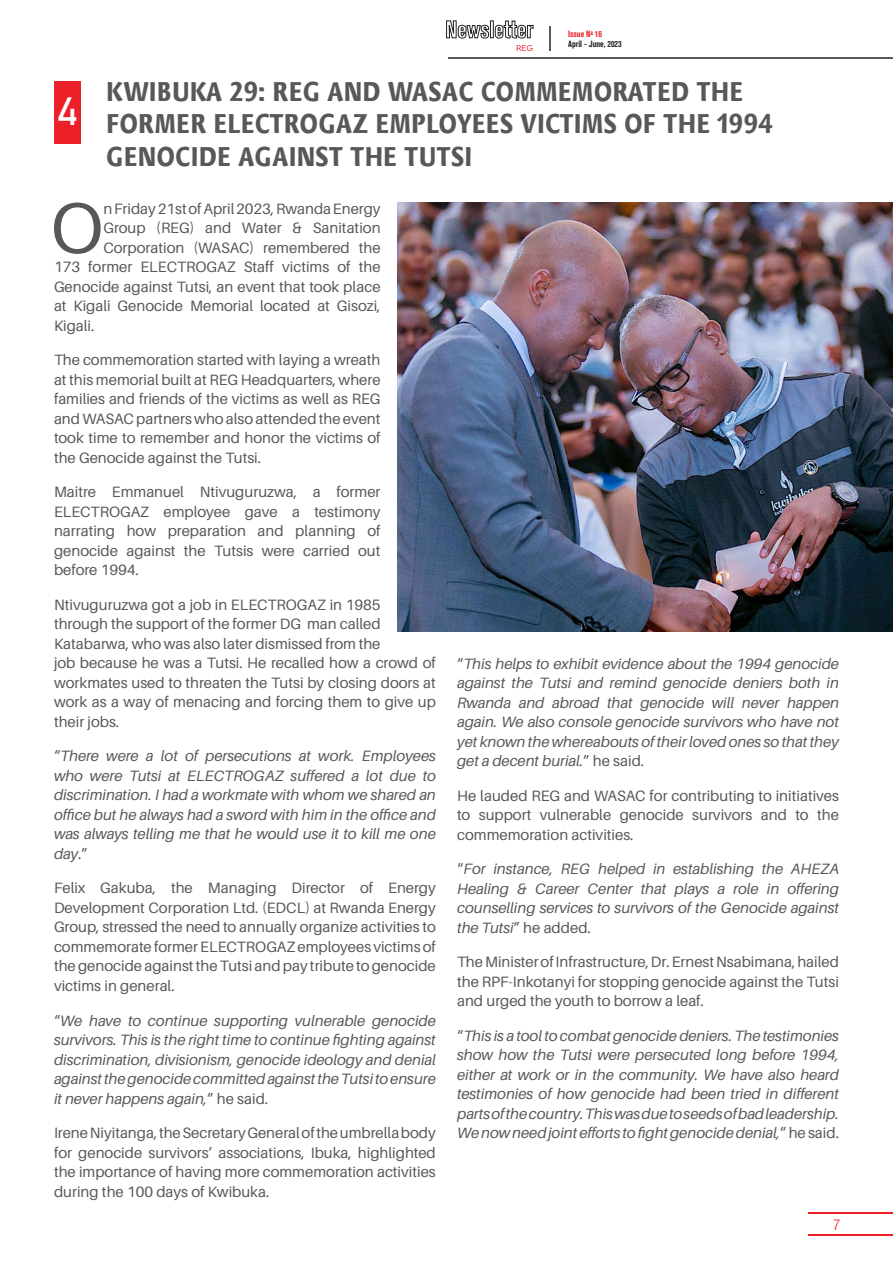
<style>
.page{position:relative;width:893px;height:1263px;background:#fff}
.page>*{position:absolute;margin:0;border:0;box-sizing:border-box;transform-origin:0 0}
.t1{font:71.55px "Aileron";color:#57585a}
.Heading_3{font:39px "Bahnschrift";color:#fff}
.Heading_3-2{font:700 27px/32.4px "Carrefour Cond";letter-spacing:.02em;color:#57585a}
.t2{font:15px/19.5px "Aileron";color:#57585a;text-align:justify}
.t3{font:italic 15px/19.5px "Aileron";color:#57585a;text-align:justify}
.t4{font:300 condensed 15px "Helvetica Neue";color:#ee2026}
.t5{font:700 condensed 9px/10.8px "Akzidenz Grotesk BQ";color:#231f20}
.t6{font:9px "Cera GR";color:#ee2026}
.s1{color:#ee2026}
.s2{font-style:normal}
</style>
<div class="page">
<hr style="left:809px;top:1212px;width:84px;height:2px;background:#ee2026">
<hr style="left:809px;top:1234px;width:84px;height:2px;background:#ee2026">
<svg style="left:446px;top:20px;width:88px;height:19px"></svg>
<svg style="left:549px;top:27px;width:1px;height:24px"></svg>
<hr style="left:448px;top:57px;width:445px;height:1px;background:#57585a">
<img style="left:398px;top:202px;width:495px;height:430px">
<div style="left:54px;top:81px;width:27px;height:62px;background:#ec2028"></div>
<p class="Heading_3" style="left:56px;top:87px;width:24px">4</p>
<p class="t5" style="left:568px;top:28px;width:55px"><span class="s1">Issue N</span><sup>o</sup> <span class="s1">16<br></span>April - June, 2023</p>
<p class="Heading_3-2" style="left:106px;top:76px;width:668px">KWIBUKA 29: REG AND WASAC COMMEMORATED THE<br>FORMER ELECTROGAZ EMPLOYEES VICTIMS OF THE 1994<br>GENOCIDE AGAINST THE TUTSI</p>
<p class="t6" style="left:516px;top:43px;width:19px">REG</p>
<p class="t1" style="left:51px;top:189px;width:54px">O</p>
<p class="t2" style="left:103px;top:199px;width:279px">n Friday 21st of April 2023, Rwanda Energy</p>
<p class="t2" style="left:103px;top:219px;width:279px">Group (REG) and Water &amp; Sanitation</p>
<p class="t2" style="left:103px;top:238px;width:279px">Corporation (WASAC) remembered the</p>
<p class="t2" style="left:54px;top:258px;width:328px">173 former ELECTROGAZ Staff victims of the</p>
<p class="t2" style="left:54px;top:277px;width:328px">Genocide against Tutsi, an event that took place</p>
<p class="t2" style="left:54px;top:297px;width:328px">at Kigali Genocide Memorial located at Gisozi,</p>
<p class="t2" style="left:54px;top:316px;width:42px">Kigali.</p>
<p class="t2" style="left:54px;top:351px;width:328px">The commemoration started with laying a wreath at this memorial built at REG Headquarters, where families and friends of the victims as well as REG and WASAC partners who also attended the event took time to remember and honor the victims of the Genocide against the Tutsi.</p>
<p class="t2" style="left:54px;top:483px;width:328px">Maitre Emmanuel Ntivuguruzwa, a former ELECTROGAZ employee gave a testimony narrating how preparation and planning of genocide against the Tutsis were carried out before 1994.</p>
<p class="t2" style="left:54px;top:595px;width:383px;text-align:left">Ntivuguruzwa got a job in ELECTROGAZ in 1985 through the support of the former DG man called Katabarwa, who was also later dismissed from the<br>job because he was a Tutsi. He recalled how a crowd of workmates used to threaten the Tutsi by closing doors at work as a way of menacing and forcing them to give up their jobs.</p>
<p class="t3" style="left:54px;top:747px;width:383px"><span class="s2">“</span>There were a lot of persecutions at work. Employees who were Tutsi at ELECTROGAZ suffered a lot due to discrimination. I had a workmate with whom we shared an office but he always had a sword with him in the office and was always telling me that he would use it to kill me one day<span class="s2">.”</span></p>
<p class="t2" style="left:54px;top:879px;width:383px">Felix Gakuba, the Managing Director of Energy Development Corporation Ltd. (EDCL) at Rwanda Energy Group, stressed the need to annually organize activities to commemorate former ELECTROGAZ employees victims of the genocide against the Tutsi and pay tribute to genocide victims in general.</p>
<p class="t3" style="left:54px;top:1011px;width:383px"><span class="s2">“</span>We have to continue supporting vulnerable genocide survivors. This is the right time to continue fighting against discrimination, divisionism, genocide ideology and denial against the genocide committed against the Tutsi to ensure it never happens again,<span class="s2">” he said.</span></p>
<p class="t2" style="left:54px;top:1123px;width:383px">Irene Niyitanga, the Secretary General of the umbrella body for genocide survivors’ associations, Ibuka, highlighted the importance of having more commemoration activities during the 100 days of Kwibuka.</p>
<p class="t3" style="left:457px;top:654px;width:383px"><span class="s2">“</span>This helps to exhibit evidence about the 1994 genocide against the Tutsi and remind genocide deniers both in Rwanda and abroad that genocide will never happen again. We also console genocide survivors who have not yet known the whereabouts of their loved ones so that they get a decent burial.<span class="s2">” he said.</span></p>
<p class="t2" style="left:457px;top:786px;width:383px">He lauded REG and WASAC for contributing to initiatives to support vulnerable genocide survivors and to the commemoration activities.</p>
<p class="t3" style="left:457px;top:859px;width:383px"><span class="s2">“</span>For instance, REG helped in establishing the AHEZA Healing &amp; Career Center that plays a role in offering counselling services to survivors of the Genocide against the Tutsi<span class="s2">” he added.</span></p>
<p class="t2" style="left:457px;top:952px;width:383px">The Minister of Infrastructure, Dr. Ernest Nsabimana, hailed the RPF-Inkotanyi for stopping genocide against the Tutsi and urged the youth to borrow a leaf.</p>
<p class="t3" style="left:457px;top:1026px;width:383px"><span class="s2">“</span>This is a tool to combat genocide deniers. The testimonies show how the Tutsi were persecuted long before 1994, either at work or in the community. We have also heard testimonies of how genocide had been tried in different parts of the country. This was due to seeds of bad leadership.<br>We now need joint efforts to fight genocide denial,<span class="s2">” he said.</span></p>
<p class="t4" style="left:833px;top:1216px;width:9px">7</p>
</div>
